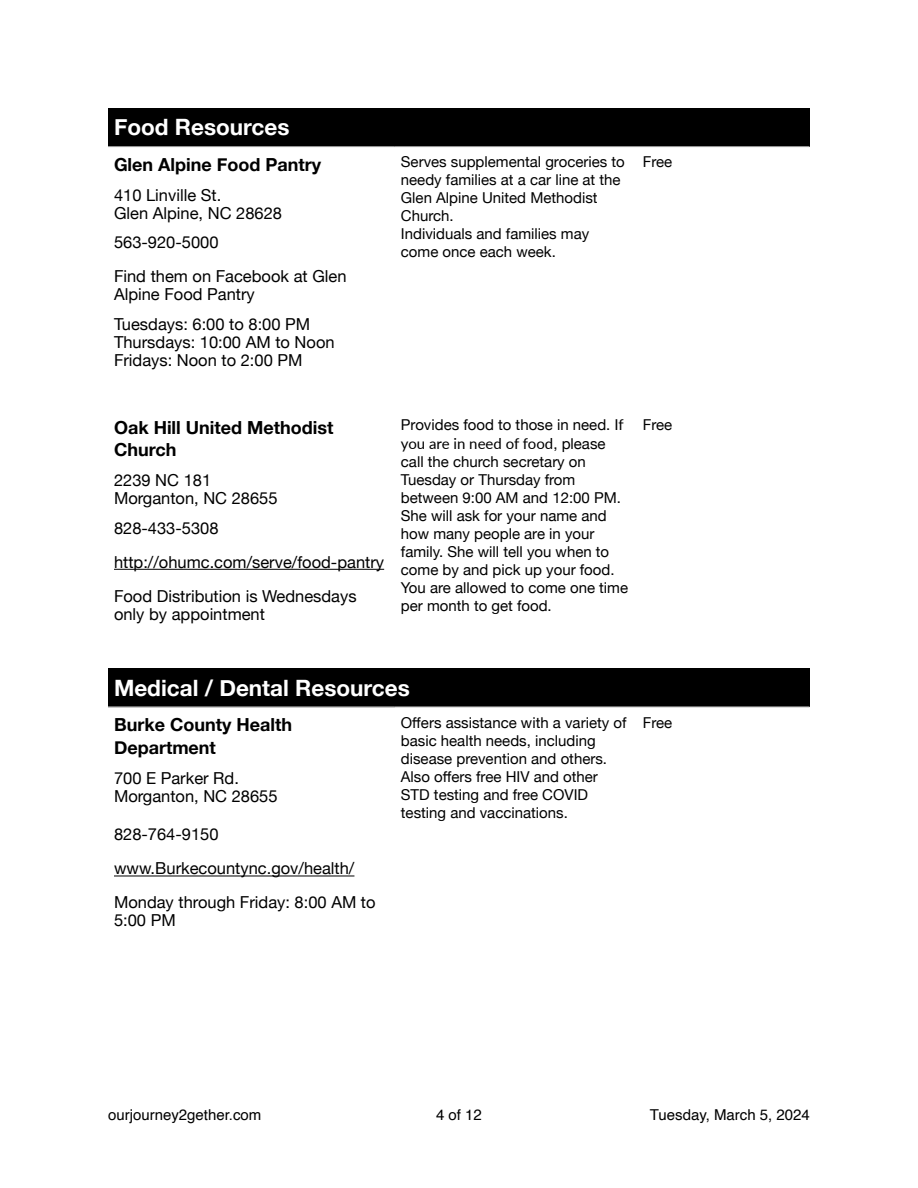
<style>
.page{position:relative;width:918px;height:1188px;background:#fff}
.page>*{position:absolute;margin:0;border:0;box-sizing:border-box;transform-origin:0 0}
.t1{font:700 22.5px "Helvetica Neue";color:#fff}
.t2{font:700 18px/22.5px "Helvetica Neue";color:#000}
.t3{font:16.5px/34px "Helvetica Neue";color:#000}
.t4{font:15px/18px "Helvetica Neue";color:#000}
.t5{font:15px "Helvetica";color:#000}
.t6{font:15px "Lato";color:#000}
.s1{font-family:"Lato"}
.s2{font-family:"Helvetica Neue"}
</style>
<div class="page">
<hr style="left:114px;top:569px;width:270px;height:1px;background:#000">
<div style="left:395px;top:108px;width:414px;height:39px;background:#000"></div>
<hr style="left:395px;top:146px;width:414px;height:1px;background:#a6a6a6">
<div style="left:108px;top:108px;width:287px;height:39px;background:#000"></div>
<hr style="left:108px;top:146px;width:287px;height:1px;background:#a6a6a6">
<div style="left:108px;top:668px;width:701px;height:39px;background:#000"></div>
<hr style="left:114px;top:876px;width:240px;height:1px;background:#000">
<hr style="left:108px;top:707px;width:701px;height:1px;background:#a6a6a6">
<h1 class="t1" style="left:114px;top:114px;width:177px">Food Resources</h1>
<p class="t2" style="left:114px;top:153px;width:209px">Glen Alpine Food Pantry</p>
<p class="t4" style="left:401px;top:152px;width:225px">Serves supplemental groceries to needy families at a car line at the<br>Glen Alpine United Methodist<br>Church.<br>Individuals and families may come once each week.</p>
<p class="t4" style="left:643px;top:152px;width:31px">Free</p>
<p class="t3" style="left:114px;top:186px;width:170px;line-height:18px">410 Linville St.<br>Glen Alpine, NC 28628</p>
<p class="t3" style="left:114px;top:225px;width:234px">563-920-5000<br>Find them on Facebook at Glen</p>
<p class="t3" style="left:114px;top:279px;width:198px;line-height:29.5px">Alpine Food Pantry<br>Tuesdays: 6:00 to 8:00 PM</p>
<p class="t3" style="left:114px;top:333px;width:222px;line-height:18px">Thursdays: 10:00 AM to Noon<br>Fridays: Noon to 2:00 PM</p>
<p class="t2" style="left:114px;top:416px;width:221px">Oak Hill United Methodist<br>Church</p>
<p class="t4" style="left:401px;top:416px;width:224px">Provides food to those in need. <span class="s1">If</span></p>
<p class="t6" style="left:401px;top:434px;width:206px">you are in need of food<span class="s2">, please</span></p>
<p class="t4" style="left:401px;top:452px;width:229px">call the church secretary on<br>Tuesday or Thursday from between 9:00 AM and 12:00 PM.<br>She will ask for your name and how many people are in your family. She will tell you when to come by and pick up your food.<br>You are allowed to come one time per month to get food.</p>
<p class="t3" style="left:114px;top:471px;width:165px;line-height:18px">2239 NC 181<br>Morganton, NC 28655</p>
<p class="t3" style="left:114px;top:510px;width:272px">828-433-5308 http://ohumc.com/serve/food-pantry<br>Food Distribution is Wednesdays</p>
<p class="t3" style="left:114px;top:597px;width:153px">only by appointment</p>
<p class="t4" style="left:643px;top:415px;width:31px">Free</p>
<h1 class="t1" style="left:114px;top:674px;width:297px">Medical / Dental Resources</h1>
<p class="t2" style="left:114px;top:713px;width:180px">Burke County Health<br>Department</p>
<p class="t4" style="left:401px;top:713px;width:227px">Offers assistance with a variety of basic health needs, including disease prevention and others.<br>Also offers free HIV and other<br>STD testing and free COVID testing and vaccinations.</p>
<p class="t4" style="left:643px;top:713px;width:31px">Free</p>
<p class="t3" style="left:114px;top:769px;width:165px;line-height:18px">700 E Parker Rd.<br>Morganton, NC 28655</p>
<p class="t3" style="left:114px;top:817px;width:263px">828-764-9150 www.Burkecountync.gov/health/<br>Monday through Friday: 8:00 AM to</p>
<p class="t3" style="left:114px;top:903px;width:63px">5:00 PM</p>
<p class="t5" style="left:108px;top:1108px;width:155px">ourjourney2gether.com</p>
<p class="t5" style="left:436px;top:1108px;width:47px">4 of 12</p>
<p class="t5" style="left:650px;top:1108px;width:162px">Tuesday, March 5, 2024</p>
</div>
